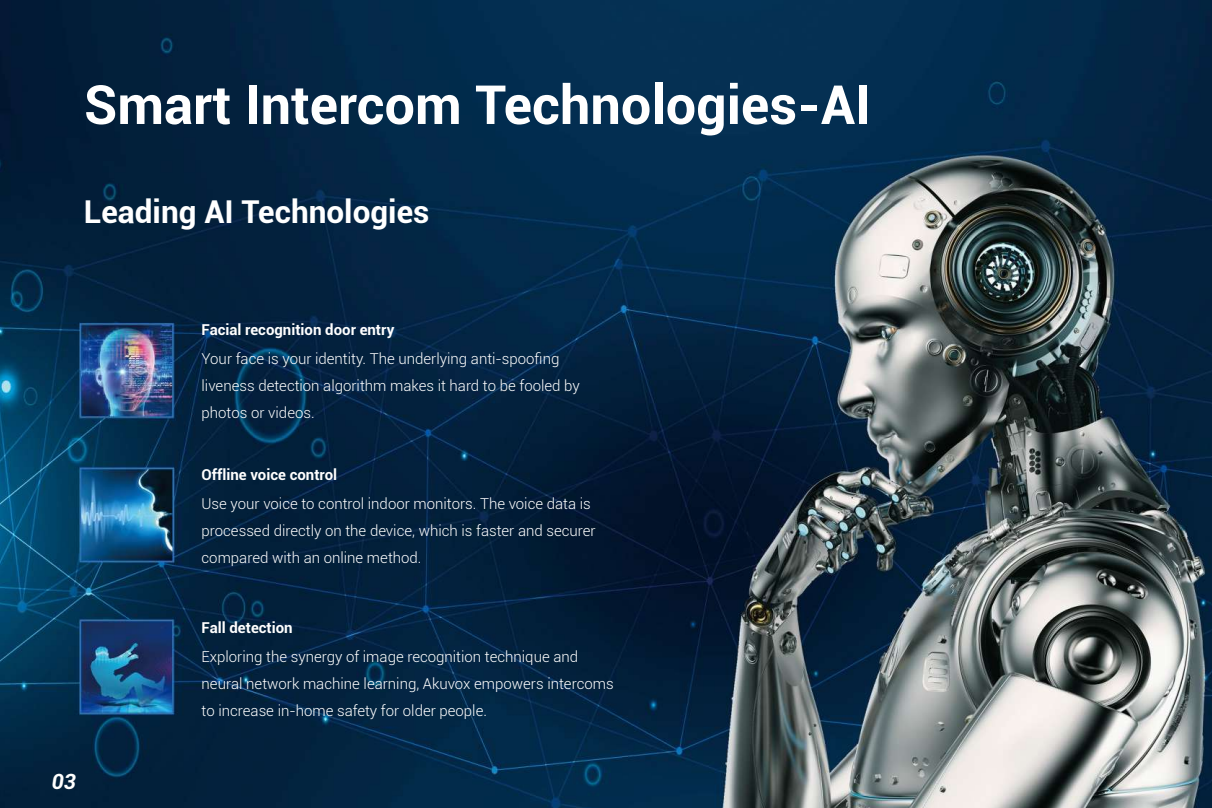
<style>
.page{position:relative;width:1212px;height:808px;background:#fff}
.page>*{position:absolute;margin:0;border:0;box-sizing:border-box;transform-origin:0 0}
.t1{font:700 54px "Roboto";color:#fff}
.t2{font:700 31.5px "Roboto";color:#fff}
.t3{font:italic 700 21px "Roboto";color:#fff}
.t4{font:300 15px/27px "Roboto";color:#fff}
.t5{font:700 15px "Roboto";color:#fff}
</style>
<div class="page">
<img style="left:0;top:0;width:1212px;height:808px">
<h1 class="t1" style="left:84px;top:67px;width:788px">Smart Intercom Technologies-AI</h1>
<h2 class="t2" style="left:84px;top:190px;width:347px">Leading AI Technologies</h2>
<h3 class="t3" style="left:52px;top:766px;width:26px">03</h3>
<p class="t5" style="left:202px;top:319px;width:194px">Facial recognition door entry</p>
<p class="t4" style="left:202px;top:345px;width:380px">Your face is your identity. The underlying anti-spoofing liveness detection algorithm makes it hard to be fooled by photos or videos.</p>
<p class="t5" style="left:202px;top:464px;width:137px">Offline voice control</p>
<p class="t4" style="left:202px;top:489px;width:396px">Use your voice to control indoor monitors. The voice data is processed directly on the device, which is faster and securer compared with an online method.</p>
<p class="t5" style="left:202px;top:617px;width:93px">Fall detection</p>
<p class="t4" style="left:202px;top:643px;width:414px">Exploring the synergy of image recognition technique and neural network machine learning, Akuvox empowers intercoms to increase in-home safety for older people.</p>
</div>
